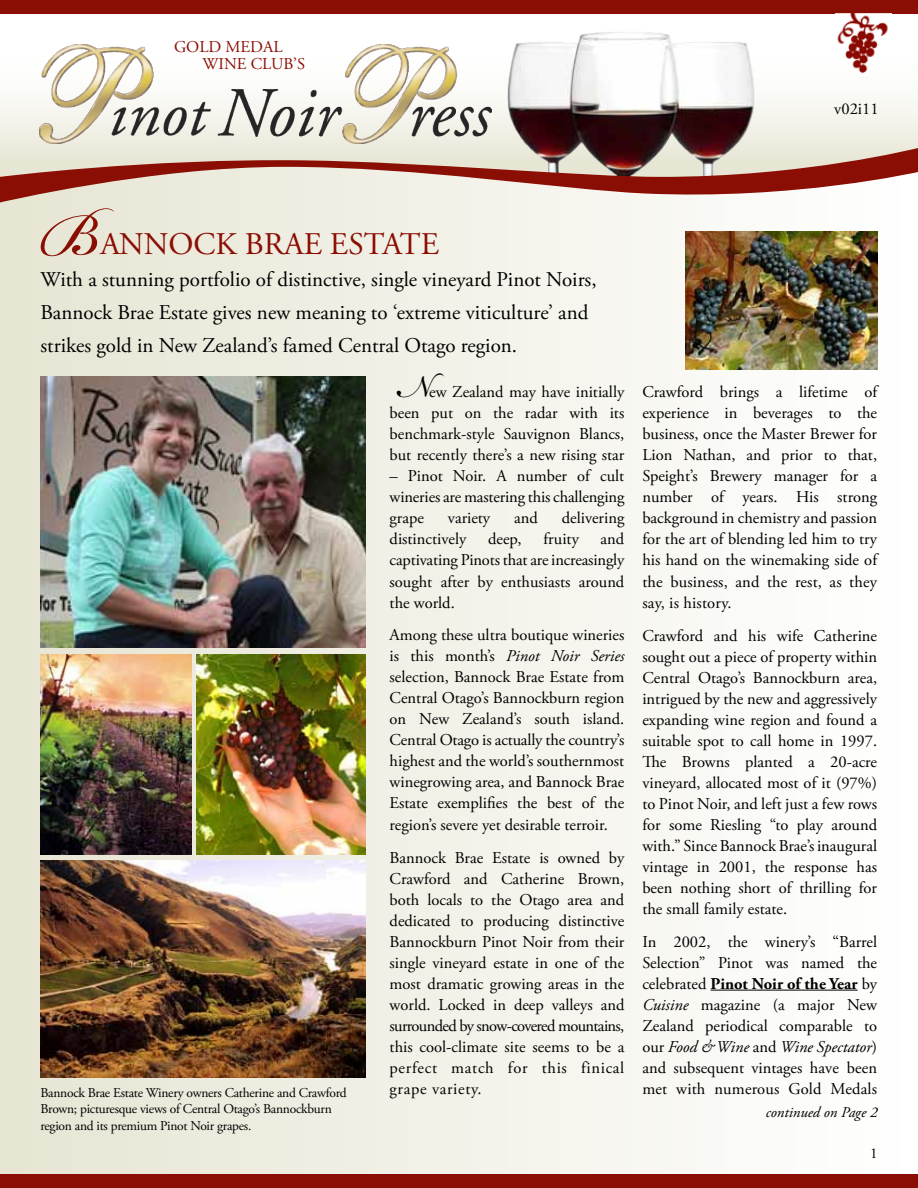
<style>
.page{position:relative;width:918px;height:1188px;background:#fff}
.page>*{position:absolute;margin:0;border:0;box-sizing:border-box;transform-origin:0 0}
.t1{font:italic 96px "Bickham Script Pro";color:#8b0e04}
.t2{font:italic 48px "Bickham Script Pro";color:#000}
.t3{font:31.5px "Adobe Garamond Pro";color:#8b0e04}
.t4{font:21px/33px "Adobe Garamond Pro";color:#000}
.t5{font:16.5px/21px "Adobe Garamond Pro";color:#000;text-align:justify}
.t6{font:16.5px/16.5px "Adobe Garamond Pro";color:#8b0e04}
.t7{font:italic 15px "Adobe Garamond Pro";color:#000}
.t8{font:15px "Adobe Garamond Pro";color:#000}
.t9{font:13.5px/16.2px "Adobe Garamond Pro";letter-spacing:-.02em;color:#000}
.s1{font-style:italic}
.s2{font-weight:700}
</style>
<div class="page">
<div style="left:0;top:136px;width:918px;height:1040px;background:linear-gradient(to right,#e6e4d2,#fff)"></div>
<div style="left:0;top:1174px;width:918px;height:14px;background:#8b0e04"></div>
<svg style="left:0;top:99px;width:918px;height:49px"></svg>
<img style="left:496px;top:32px;width:263px;height:116px">
<img style="left:40px;top:44px;width:451px;height:100px">
<svg style="left:0;top:148px;width:918px;height:54px;background:#cca79c"></svg>
<div style="left:0;top:0;width:918px;height:14px;background:#8b0e04"></div>
<hr style="left:711px;top:990px;width:147px;height:1px;background:#000">
<img style="left:837px;top:14px;width:51px;height:60px">
<img style="left:40px;top:377px;width:325px;height:271px">
<img style="left:40px;top:654px;width:152px;height:201px">
<img style="left:196px;top:654px;width:169px;height:201px">
<img style="left:40px;top:861px;width:325px;height:216px">
<img style="left:686px;top:232px;width:191px;height:138px">
<p class="t6" style="left:203px;top:40px;width:104px;text-indent:-29px">GOLD MEDAL<br>WINE CLUB’S</p>
<p class="t5" style="left:834px;top:99px;width:46px">v02i11</p>
<h1 class="t1" style="left:42px;top:165px;width:63px">B</h1>
<h3 class="t3" style="left:101px;top:225px;width:340px">ANNOCK BRAE ESTATE</h3>
<p class="t4" style="left:40px;top:264px;width:558px">With a stunning portfolio of distinctive, single vineyard Pinot Noirs,<br>Bannock Brae Estate gives new meaning to ‘extreme viticulture’ and strikes gold in New Zealand’s famed Central Otago region.</p>
<p class="t9" style="left:40px;top:1085px;width:308px">Bannock Brae Estate Winery owners Catherine and Crawford<br>Brown; picturesque views of Central Otago’s Bannockburn region and its premium Pinot Noir grapes.</p>
<h2 class="t2" style="left:402px;top:352px;width:73px">N</h2>
<p class="t5" style="left:390px;top:382px;width:236px;text-indent:40px">ew Zealand may have initially been put on the radar with its benchmark-style Sauvignon Blancs, but recently there’s a new rising star</p>
<p class="t5" style="left:390px;top:466px;width:236px">– Pinot Noir. A number of cult wineries are mastering this challenging grape</p>
<p class="t5" style="left:448px;top:508px;width:44px">variety</p>
<p class="t5" style="left:514px;top:508px;width:25px">and</p>
<p class="t5" style="left:562px;top:508px;width:64px">delivering</p>
<p class="t5" style="left:390px;top:529px;width:78px">distinctively</p>
<p class="t5" style="left:488px;top:529px;width:35px">deep,</p>
<p class="t5" style="left:544px;top:529px;width:37px">fruity</p>
<p class="t5" style="left:390px;top:529px;width:236px;text-indent:211px">and captivating Pinots that are increasingly sought after by enthusiasts around the world.</p>
<p class="t5" style="left:390px;top:625px;width:236px">Among these ultra boutique wineries is this month’s <span class="s1">Pinot Noir Series </span>selection, Bannock Brae Estate from Central Otago’s Bannockburn region on New Zealand’s south island.<br>Central Otago is actually the country’s highest and the world’s southernmost winegrowing area, and Bannock Brae Estate exemplifies the best of the region’s severe yet desirable terroir.</p>
<p class="t5" style="left:390px;top:847px;width:236px">Bannock Brae Estate is owned by Crawford and Catherine Brown, both locals to the Otago area and dedicated to producing distinctive Bannockburn Pinot Noir from their single vineyard estate in one of the most dramatic growing areas in the world. Locked in deep valleys and surrounded by snow-covered mountains, this cool-climate site seems to be a perfect match for this finical grape variety.</p>
<p class="t5" style="left:642px;top:382px;width:236px">Crawford brings a lifetime of experience in beverages to the business, once the Master Brewer for Lion Nathan, and prior to that, Speight’s Brewery manager for a number of years. His strong background in chemistry and passion for the art of blending led him to try his hand on the winemaking side of the business, and the rest, as they say, is history.</p>
<p class="t5" style="left:642px;top:625px;width:236px">Crawford and his wife Catherine sought out a piece of property within Central Otago’s Bannockburn area, intrigued by the new and aggressively expanding wine region and found a suitable spot to call home in 1997.<br>The Browns planted a 20-acre vineyard, allocated most of it (97%) to Pinot Noir, and left just a few rows for some Riesling “to play around with.” Since Bannock Brae’s inaugural vintage in 2001, the response has been nothing short of thrilling for the small family estate.</p>
<p class="t5" style="left:642px;top:931px;width:236px">In 2002, the winery’s “Barrel Selection” Pinot was named the celebrated <span class="s2">Pinot Noir of the Year</span> by <span class="s1">Cuisine</span> magazine (a major New Zealand periodical comparable to our <span class="s1">Food &amp; Wine</span> and <span class="s1">Wine Spectator</span>) and subsequent vintages have been met with numerous Gold Medals</p>
<p class="t7" style="left:766px;top:1103px;width:113px">continued on Page 2</p>
<p class="t8" style="left:870px;top:1145px;width:9px">1</p>
</div>
